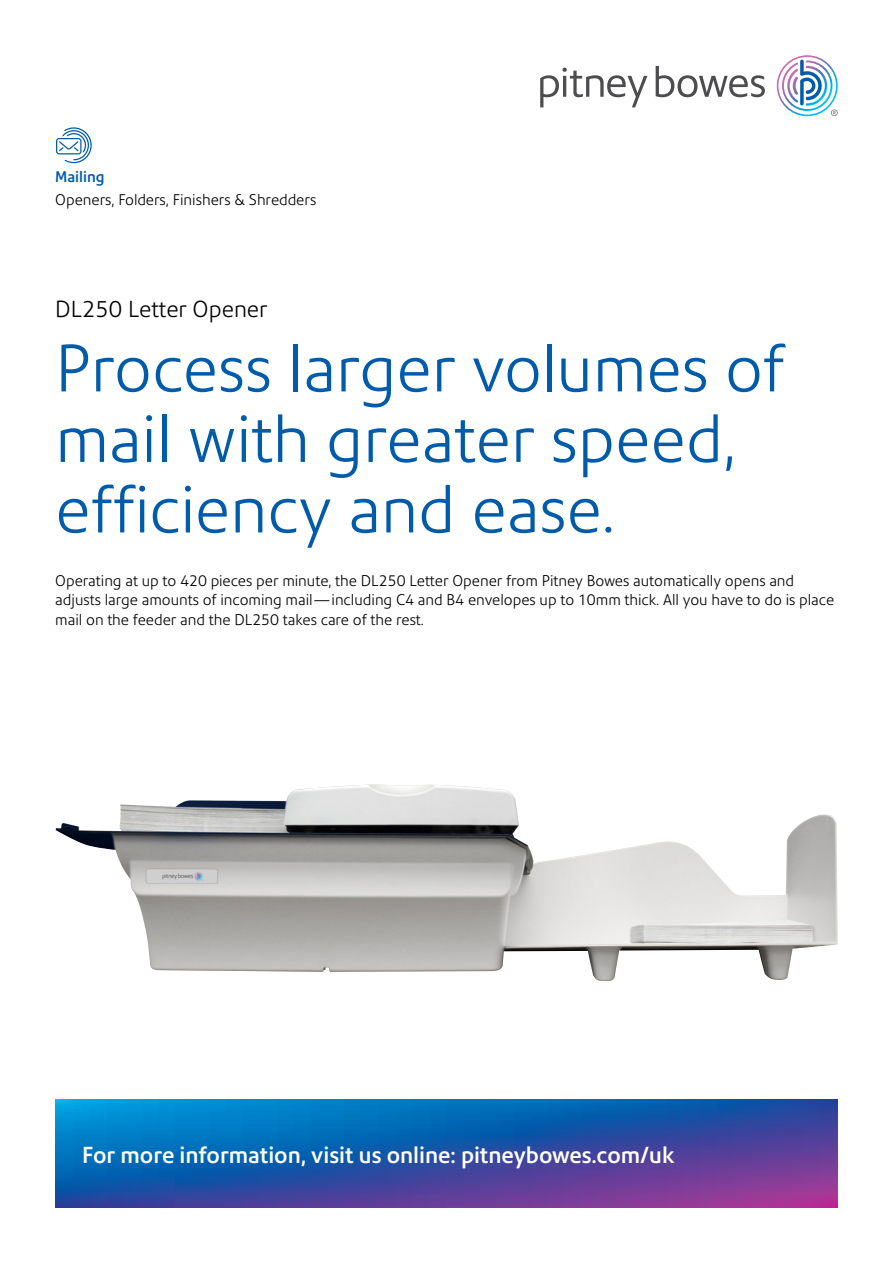
<style>
.page{position:relative;width:893px;height:1263px;background:#fff}
.page>*{position:absolute;margin:0;border:0;box-sizing:border-box;transform-origin:0 0}
.t1{font:300 64.5px/70.5px "Precision Sans";color:#005baa}
.t2{font:500 22.5px "Precision Sans";color:#fff}
.t3{font:300 22.5px "Precision Sans";color:#000}
.t4{font:300 15px/19.5px "Precision Sans";color:#000}
.t5{font:500 15px "Precision Sans";color:#005baa}
</style>
<div class="page">
<img style="left:55px;top:784px;width:783px;height:197px">
<svg style="left:55px;top:1100px;width:783px;height:108px;background:#2c56a8"></svg>
<div style="left:56px;top:138px;width:26px;height:16px;border:1px solid #005baa;border-radius:3px"></div>
<svg style="left:58px;top:127px;width:34px;height:36px"></svg>
<svg style="left:540px;top:66px;width:225px;height:41px"></svg>
<svg style="left:777px;top:55px;width:61px;height:61px"></svg>
<p class="t5" style="left:55px;top:168px;width:51px">Mailing</p>
<p class="t4" style="left:55px;top:190px;width:263px">Openers, Folders, Finishers &amp; Shredders</p>
<h2 class="t3" style="left:55px;top:296px;width:214px">DL250 Letter Opener</h2>
<h1 class="t1" style="left:55px;top:333px;width:731px">Process larger volumes of mail with greater speed, ef f iciency and ease.</h1>
<p class="t4" style="left:55px;top:571px;width:780px">Operating at up to 420 pieces per minute, the DL250 Letter Opener from Pitney Bowes automatically opens and adjusts large amounts of incoming mail—including C4 and B4 envelopes up to 10mm thick. All you have to do is place mail on the feeder and the DL250 takes care of the rest.</p>
<h2 class="t2" style="left:82px;top:1141px;width:594px">For more information, visit us online: pitneybowes.com/uk</h2>
</div>
